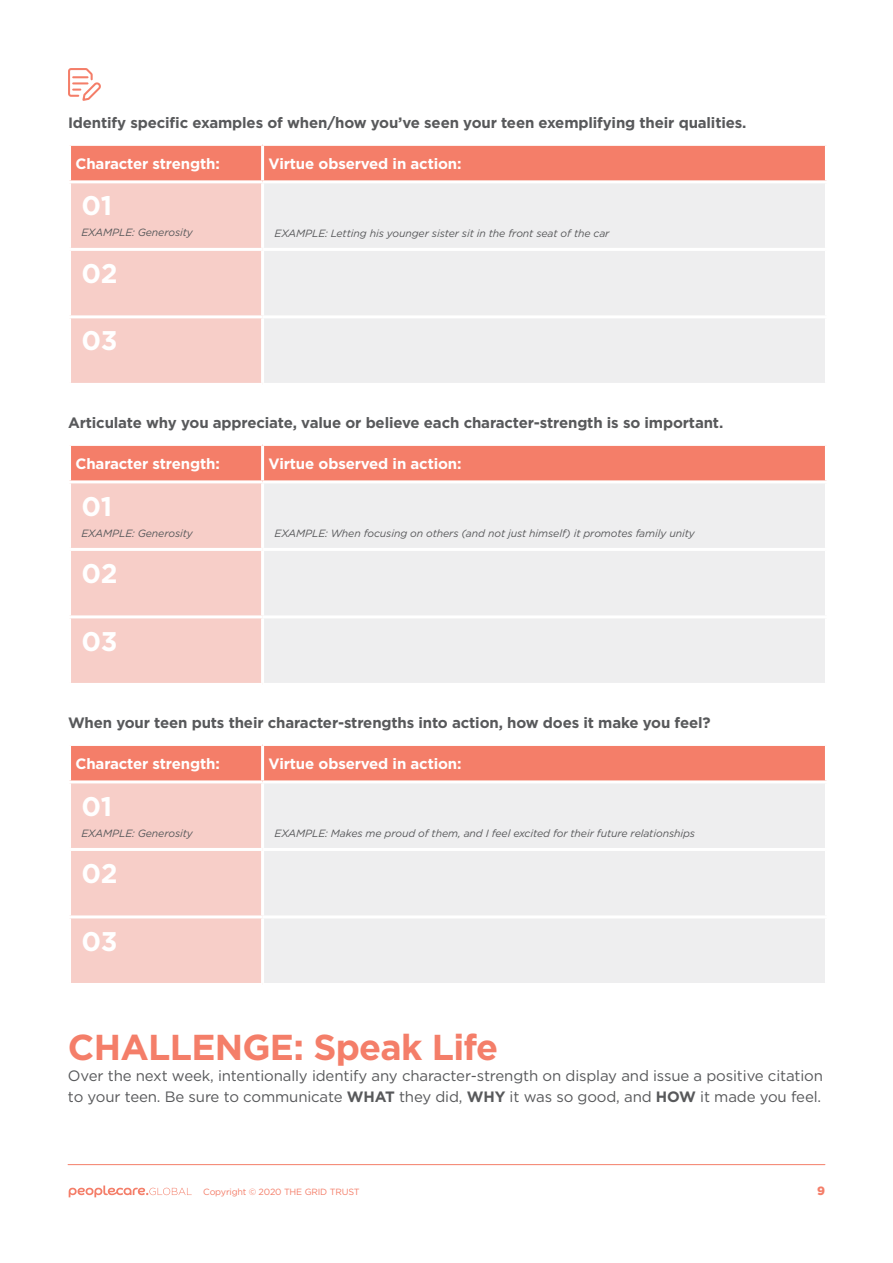
<style>
.page{position:relative;width:893px;height:1263px;background:#fff}
.page>*{position:absolute;margin:0;border:0;box-sizing:border-box;transform-origin:0 0}
.t1{font:700 36px "Gotham";letter-spacing:-.02em;color:#f47e69}
.t2{font:700 27px "Gotham";letter-spacing:-.02em;color:#fff}
.t3{font:700 15px "Gotham";letter-spacing:-.01em;color:#58595b}
.t4{font:15px/21px "Gotham";letter-spacing:-.01em;color:#58595b}
.t5{font:700 15px "Gotham";letter-spacing:-.01em;color:#fff}
.t6{font:900 12px "Gotham";color:#f47e69}
.t7{font:italic 10.5px "Gotham";letter-spacing:-.01em;color:#58595b}
.t8{font:9px "Gotham";letter-spacing:-.02em;color:#f47e69}
.s1{font-weight:700}
</style>
<div class="page">
<svg style="left:68px;top:68px;width:33px;height:33px"></svg>
<svg style="left:71px;top:146px;width:754px;height:237px;background:#f5ada1"></svg>
<div style="left:264px;top:183px;width:561px;height:200px;background:#eeeeef"></div>
<hr style="left:261px;top:146px;width:3px;height:34px;background:#fff">
<hr style="left:68px;top:180px;width:195px;height:3px;background:#fff">
<hr style="left:263px;top:180px;width:565px;height:3px;background:#fff">
<hr style="left:261px;top:183px;width:3px;height:65px;background:#fff">
<hr style="left:68px;top:248px;width:195px;height:3px;background:#fff">
<hr style="left:263px;top:248px;width:565px;height:3px;background:#fff">
<hr style="left:261px;top:251px;width:3px;height:64px;background:#fff">
<hr style="left:68px;top:315px;width:195px;height:3px;background:#fff">
<hr style="left:263px;top:315px;width:565px;height:3px;background:#fff">
<hr style="left:261px;top:318px;width:3px;height:65px;background:#fff">
<svg style="left:71px;top:446px;width:754px;height:237px;background:#f5ada1"></svg>
<div style="left:264px;top:483px;width:561px;height:200px;background:#eeeeef"></div>
<hr style="left:261px;top:446px;width:3px;height:34px;background:#fff">
<hr style="left:68px;top:480px;width:195px;height:3px;background:#fff">
<hr style="left:263px;top:480px;width:565px;height:3px;background:#fff">
<hr style="left:261px;top:483px;width:3px;height:65px;background:#fff">
<hr style="left:68px;top:548px;width:195px;height:3px;background:#fff">
<hr style="left:263px;top:548px;width:565px;height:3px;background:#fff">
<hr style="left:261px;top:551px;width:3px;height:64px;background:#fff">
<hr style="left:68px;top:615px;width:195px;height:3px;background:#fff">
<hr style="left:263px;top:615px;width:565px;height:3px;background:#fff">
<hr style="left:261px;top:618px;width:3px;height:65px;background:#fff">
<svg style="left:71px;top:746px;width:754px;height:237px;background:#f5ada1"></svg>
<div style="left:264px;top:783px;width:561px;height:200px;background:#eeeeef"></div>
<hr style="left:261px;top:746px;width:3px;height:34px;background:#fff">
<hr style="left:68px;top:780px;width:195px;height:3px;background:#fff">
<hr style="left:263px;top:780px;width:565px;height:3px;background:#fff">
<hr style="left:261px;top:783px;width:3px;height:65px;background:#fff">
<hr style="left:68px;top:848px;width:195px;height:3px;background:#fff">
<hr style="left:263px;top:848px;width:565px;height:3px;background:#fff">
<hr style="left:261px;top:851px;width:3px;height:64px;background:#fff">
<hr style="left:68px;top:915px;width:195px;height:3px;background:#fff">
<hr style="left:263px;top:915px;width:565px;height:3px;background:#fff">
<hr style="left:261px;top:918px;width:3px;height:65px;background:#fff">
<hr style="left:68px;top:1164px;width:757px;height:1px;background:#f47e69">
<svg style="left:69px;top:1185px;width:123px;height:12px"></svg>
<h3 class="t3" style="left:68px;top:113px;width:680px">Identify specific examples of when/how you’ve seen your teen exemplifying their qualities.</h3>
<h3 class="t5" style="left:76px;top:154px;width:146px">Character strength:</h3>
<h3 class="t5" style="left:269px;top:154px;width:195px">Virtue observed in action:</h3>
<h2 class="t2" style="left:82px;top:188px;width:32px">01</h2>
<p class="t7" style="left:82px;top:226px;width:113px">EXAMPLE: Generosity</p>
<p class="t7" style="left:275px;top:227px;width:336px">EXAMPLE: Letting his younger sister sit in the front seat of the car</p>
<h2 class="t2" style="left:82px;top:255px;width:37px">02</h2>
<h2 class="t2" style="left:82px;top:323px;width:37px">03</h2>
<h3 class="t3" style="left:68px;top:413px;width:657px">Articulate why you appreciate, value or believe each character-strength is so important.</h3>
<h3 class="t5" style="left:76px;top:454px;width:146px">Character strength:</h3>
<h3 class="t5" style="left:269px;top:454px;width:195px">Virtue observed in action:</h3>
<h2 class="t2" style="left:82px;top:488px;width:32px">01</h2>
<p class="t7" style="left:82px;top:526px;width:113px">EXAMPLE: Generosity</p>
<p class="t7" style="left:275px;top:527px;width:422px">EXAMPLE: When focusing on others (and not just himself) it promotes family unity</p>
<h2 class="t2" style="left:82px;top:555px;width:37px">02</h2>
<h2 class="t2" style="left:82px;top:623px;width:37px">03</h2>
<h3 class="t3" style="left:68px;top:713px;width:644px">When your teen puts their character-strengths into action, how does it make you feel?</h3>
<h3 class="t5" style="left:76px;top:754px;width:146px">Character strength:</h3>
<h3 class="t5" style="left:269px;top:754px;width:195px">Virtue observed in action:</h3>
<h2 class="t2" style="left:82px;top:788px;width:32px">01</h2>
<p class="t7" style="left:82px;top:826px;width:113px">EXAMPLE: Generosity</p>
<p class="t7" style="left:275px;top:827px;width:422px">EXAMPLE: Makes me proud of them, and I feel excited for their future relationships</p>
<h2 class="t2" style="left:82px;top:855px;width:37px">02</h2>
<h2 class="t2" style="left:82px;top:923px;width:37px">03</h2>
<h1 class="t1" style="left:68px;top:1024px;width:432px">CHALLENGE: Speak Life</h1>
<h3 class="t4" style="left:68px;top:1065px;width:756px">Over the next week, intentionally identify any character-strength on display and issue a positive citation to your teen. Be sure to communicate <span class="s1">WHAT</span> they did, <span class="s1">WHY</span> it was so good, and <span class="s1">HOW</span> it made you feel.</h3>
<p class="t8" style="left:203px;top:1186px;width:158px">Copyright © 2020 THE GRID TRUST</p>
<p class="t6" style="left:817px;top:1182px;width:9px">9</p>
</div>
